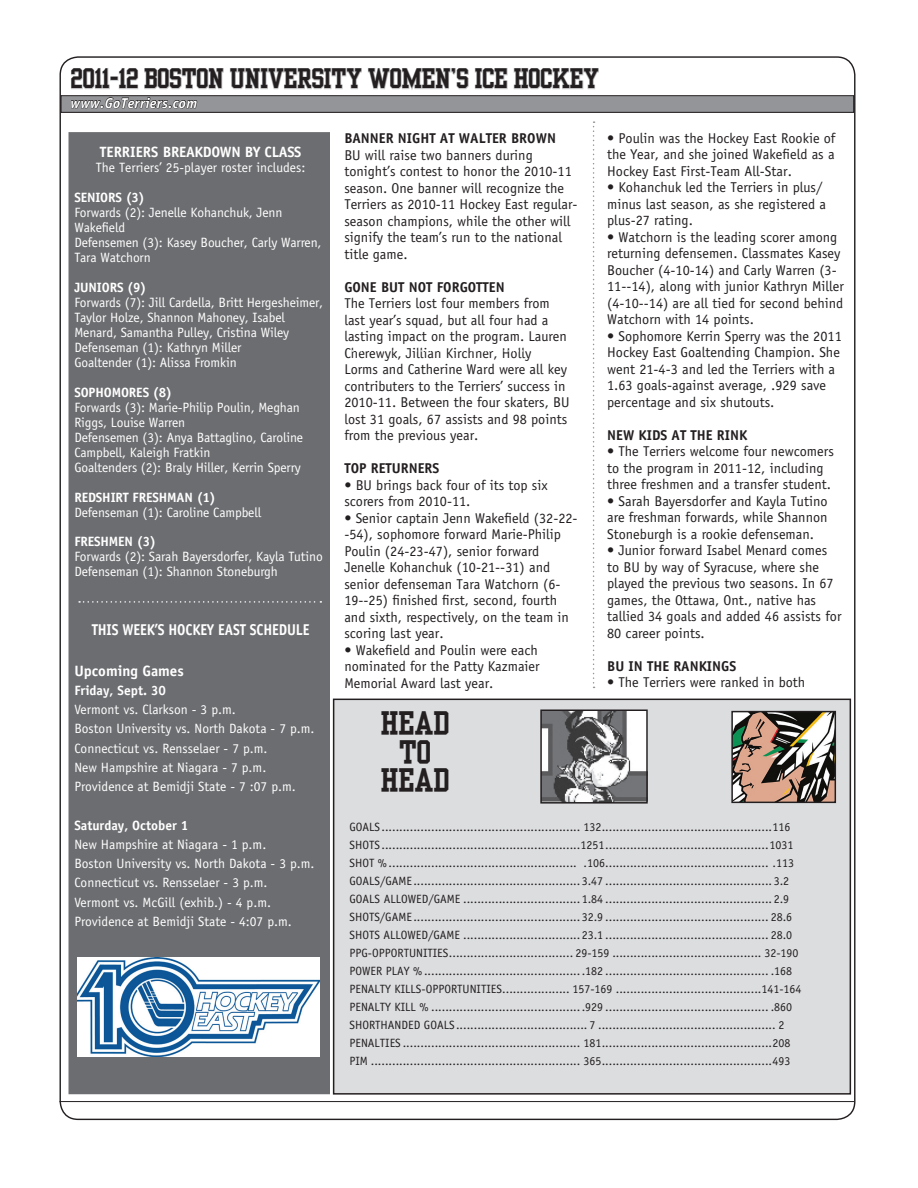
<style>
.page{position:relative;width:918px;height:1188px;background:#fff}
.page>*{position:absolute;margin:0;border:0;box-sizing:border-box;transform-origin:0 0}
.t1{font:27px/28.5px "AT Yearbook Solid";color:#231f20;text-align:center}
.t2{font:22.8px "AT Yearbook Solid";color:#231f20}
.t3{font:700 15.75px "Officina Sans";letter-spacing:-.01em;color:#fff;scale:.9 1}
.t4{font:700 15px "Officina Sans";color:#fff}
.t5{font:700 14.85px "Officina Sans";letter-spacing:-.02em;color:#fff}
.t6{font:14.25px/16.5px "Officina Sans";color:#231f20}
.t7{font:700 14.25px "Officina Sans";color:#231f20}
.t8{font:italic 700 14.25px "Officina Sans";letter-spacing:.025em;color:#fff}
.t9{font:13.5px/15px "Officina Sans";letter-spacing:-.01em;color:#fff}
.t10{font:700 13.5px "Officina Sans";letter-spacing:-.01em;color:#fff}
.t11{font:12px/18px "Officina Sans";color:#231f20}
</style>
<div class="page">
<div style="left:61px;top:96px;width:793px;height:16px;background:#939598"></div>
<div style="left:61px;top:95px;width:793px;height:18px;border:1px solid #231f20"></div>
<hr style="left:60px;top:1101px;width:794px;height:1px;background:#231f20">
<div style="left:69px;top:133px;width:260px;height:961px;background:#6c6d70"></div>
<div style="left:334px;top:699px;width:516px;height:395px;background:#dcdddf"></div>
<div style="left:333px;top:699px;width:518px;height:396px;border:2px solid #231f20"></div>
<svg style="left:70px;top:56px;width:530px;height:632px"></svg>
<img style="left:77px;top:958px;width:243px;height:99px">
<img style="left:543px;top:713px;width:102px;height:88px">
<div style="left:540px;top:710px;width:108px;height:94px;border:2px solid #231f20"></div>
<img style="left:734px;top:714px;width:99px;height:86px">
<div style="left:731px;top:711px;width:105px;height:92px;border:2px solid #231f20"></div>
<h2 class="t2" style="left:71px;top:64px;width:529px">2011-12 BOSTON UNIVERSITY WOMEN’S ICE HOCKEY</h2>
<p class="t8" style="left:71px;top:94px;width:128px">www.GoTerriers.com</p>
<p class="t7" style="left:344px;top:130px;width:213px">BANNER NIGHT AT WALTER BROWN</p>
<p class="t6" style="left:344px;top:147px;width:235px">BU will raise two banners during tonight’s contest to honor the 2010-11 season. One banner will recognize the Terriers as 2010-11 Hockey East regular&shy;season champions, while the other will signify the team’s run to the national title game.</p>
<p class="t7" style="left:344px;top:278px;width:162px">GONE BUT NOT FORGOTTEN</p>
<p class="t6" style="left:344px;top:295px;width:227px">The Terriers lost four members from last year’s squad, but all four had a lasting impact on the program. Lauren Cherewyk, Jillian Kirchner, Holly<br>Lorms and Catherine Ward were all key contributers to the Terriers’ success in 2010-11. Between the four skaters, BU lost 31 goals, 67 assists and 98 points from the previous year.</p>
<p class="t7" style="left:344px;top:460px;width:97px">TOP RETURNERS</p>
<p class="t6" style="left:344px;top:477px;width:205px">• BU brings back four of its top six scorers from 2010-11.</p>
<p class="t6" style="left:344px;top:510px;width:235px">• Senior captain Jenn Wakefield (32-22- -54), sophomore forward Marie-Philip Poulin (24-23-47), senior forward Jenelle Kohanchuk (10-21--31) and senior defenseman Tara Watchorn (6- 19--25) finished first, second, fourth and sixth, respectively, on the team in scoring last year.</p>
<p class="t6" style="left:344px;top:642px;width:197px">• Wakefield and Poulin were each nominated for the Patty Kazmaier<br>Memorial Award last year.</p>
<p class="t6" style="left:607px;top:130px;width:230px;text-align:justify">• Poulin was the Hockey East Rookie of the Year, and she joined Wakefield as a Hockey East First-Team All-Star.</p>
<p class="t6" style="left:607px;top:179px;width:220px">• Kohanchuk led the Terriers in plus/ minus last season, as she registered a plus-27 rating.</p>
<p class="t6" style="left:607px;top:229px;width:238px">• Watchorn is the leading scorer among returning defensemen. Classmates Kasey Boucher (4-10-14) and Carly Warren (3- 11--14), along with junior Kathryn Miller (4-10--14) are all tied for second behind Watchorn with 14 points.</p>
<p class="t6" style="left:607px;top:328px;width:236px">• Sophomore Kerrin Sperry was the 2011<br>Hockey East Goaltending Champion. She went 21-4-3 and led the Terriers with a 1.63 goals-against average, .929 save percentage and six shutouts.</p>
<p class="t7" style="left:607px;top:426px;width:142px">NEW KIDS AT THE RINK</p>
<p class="t6" style="left:607px;top:443px;width:228px">• The Terriers welcome four newcomers to the program in 2011-12, including three freshmen and a transfer student.</p>
<p class="t6" style="left:607px;top:493px;width:222px;text-align:justify">• Sarah Bayersdorfer and Kayla Tutino are freshman forwards, while Shannon Stoneburgh is a rookie defenseman.</p>
<p class="t6" style="left:607px;top:542px;width:236px">• Junior forward Isabel Menard comes to BU by way of Syracuse, where she played the previous two seasons. In 67 games, the Ottawa, Ont., native has tallied 34 goals and added 46 assists for 80 career points.</p>
<p class="t7" style="left:607px;top:657px;width:131px">BU IN THE RANKINGS</p>
<p class="t6" style="left:607px;top:674px;width:200px">• The Terriers were ranked in both</p>
<p class="t5" style="left:100px;top:143px;width:203px">TERRIERS BREAKDOWN BY CLASS</p>
<p class="t9" style="left:96px;top:160px;width:211px">The Terriers’ 25-player roster includes:</p>
<p class="t10" style="left:74px;top:189px;width:72px">SENIORS (3)</p>
<p class="t9" style="left:74px;top:205px;width:249px">Forwards (2): Jenelle Kohanchuk, Jenn<br>Wakefield<br>Defensemen (3): Kasey Boucher, Carly Warren,<br>Tara Watchorn</p>
<p class="t10" style="left:74px;top:279px;width:74px">JUNIORS (9)</p>
<p class="t9" style="left:74px;top:295px;width:250px">Forwards (7): Jill Cardella, Britt Hergesheimer, Taylor Holze, Shannon Mahoney, Isabel Menard, Samantha Pulley, Cristina Wiley Defenseman (1): Kathryn Miller<br>Goaltender (1): Alissa Fromkin</p>
<p class="t10" style="left:74px;top:384px;width:99px">SOPHOMORES (8)</p>
<p class="t9" style="left:74px;top:400px;width:230px">Forwards (3): Marie-Philip Poulin, Meghan Riggs, Louise Warren<br>Defensemen (3): Anya Battaglino, Caroline Campbell, Kaleigh Fratkin<br>Goaltenders (2): Braly Hiller, Kerrin Sperry</p>
<p class="t10" style="left:74px;top:489px;width:143px">REDSHIRT FRESHMAN (1)</p>
<p class="t9" style="left:74px;top:505px;width:188px">Defenseman (1): Caroline Campbell</p>
<p class="t10" style="left:74px;top:533px;width:83px">FRESHMEN (3)</p>
<p class="t9" style="left:74px;top:549px;width:250px">Forwards (2): Sarah Bayersdorfer, Kayla Tutino<br>Defenseman (1): Shannon Stoneburgh</p>
<p class="t3" style="left:92px;top:620px;width:244px">THIS WEEK’S HOCKEY EAST SCHEDULE</p>
<p class="t4" style="left:74px;top:661px;width:111px">Upcoming Games</p>
<p class="t10" style="left:74px;top:682px;width:93px">Friday, Sept. 30</p>
<p class="t9" style="left:74px;top:700px;width:242px;line-height:19.2px">Vermont vs. Clarkson - 3 p.m.<br>Boston University vs. North Dakota - 7 p.m.<br>Connecticut vs. Rensselaer - 7 p.m.<br>New Hampshire at Niagara - 7 p.m.<br>Providence at Bemidji State - 7 :07 p.m.</p>
<p class="t10" style="left:74px;top:817px;width:115px">Saturday, October 1</p>
<p class="t9" style="left:74px;top:835px;width:242px;line-height:19.2px">New Hampshire at Niagara - 1 p.m.<br>Boston University vs. North Dakota - 3 p.m.<br>Connecticut vs. Rensselaer - 3 p.m.<br>Vermont vs. McGill (exhib.) - 4 p.m.<br>Providence at Bemidji State - 4:07 p.m.</p>
<h1 class="t1" style="left:381px;top:709px;width:70px">HEAD<br>TO<br>HEAD</h1>
<p class="t11" style="left:350px;top:818px;width:7px">goals</p>
<p class="t11" style="left:381px;top:818px;width:411px">........................................................ 132................................................116</p>
<p class="t11" style="left:350px;top:836px;width:7px">shots</p>
<p class="t11" style="left:381px;top:836px;width:414px">........................................................1251..............................................1031</p>
<p class="t11" style="left:350px;top:854px;width:8px">shot</p>
<p class="t11" style="left:378px;top:854px;width:418px">%..................................................... .106.............................................. .113</p>
<p class="t11" style="left:350px;top:872px;width:14px">Goals</p>
<p class="t11" style="left:380px;top:872px;width:13px">/game</p>
<p class="t11" style="left:413px;top:872px;width:377px">...............................................3.47 ............................................... 3.2</p>
<p class="t11" style="left:349px;top:890px;width:14px">Goals</p>
<p class="t11" style="left:384px;top:890px;width:14px">Allowed</p>
<p class="t11" style="left:428px;top:890px;width:20px">/Game</p>
<p class="t11" style="left:463px;top:890px;width:328px">.................................1.84 ............................................... 2.9</p>
<p class="t11" style="left:349px;top:908px;width:7px">shots</p>
<p class="t11" style="left:380px;top:908px;width:13px">/game</p>
<p class="t11" style="left:413px;top:908px;width:380px">...............................................32.9 .............................................. 28.6</p>
<p class="t11" style="left:349px;top:926px;width:13px">Shots</p>
<p class="t11" style="left:383px;top:926px;width:14px">Allowed</p>
<p class="t11" style="left:428px;top:926px;width:20px">/Game</p>
<p class="t11" style="left:463px;top:926px;width:331px">.................................23.1 .............................................. 28.0</p>
<p class="t11" style="left:349px;top:944px;width:30px">ppg-opportunities</p>
<p class="t11" style="left:449px;top:944px;width:351px">................................... 29-159 .......................................... 32-190</p>
<p class="t11" style="left:350px;top:962px;width:8px">power</p>
<p class="t11" style="left:386px;top:962px;width:7px">play</p>
<p class="t11" style="left:349px;top:962px;width:444px;text-indent:64px">%.............................................182 .............................................. .168<br>PENALTY KILLS-opportunities</p>
<p class="t11" style="left:349px;top:980px;width:454px;text-indent:153px">................... 157-169 .........................................141-164<br>PENALTY KILL % ...........................................929 .............................................. .860<br>Shorthanded</p>
<p class="t11" style="left:424px;top:1016px;width:7px">goals</p>
<p class="t11" style="left:456px;top:1016px;width:330px">..................................... 7 .................................................. 2</p>
<p class="t11" style="left:350px;top:1034px;width:7px">penalties</p>
<p class="t11" style="left:403px;top:1034px;width:389px">.................................................. 181................................................208</p>
<p class="t11" style="left:350px;top:1052px;width:7px">pim</p>
<p class="t11" style="left:371px;top:1052px;width:421px">........................................................... 365................................................493</p>
</div>
